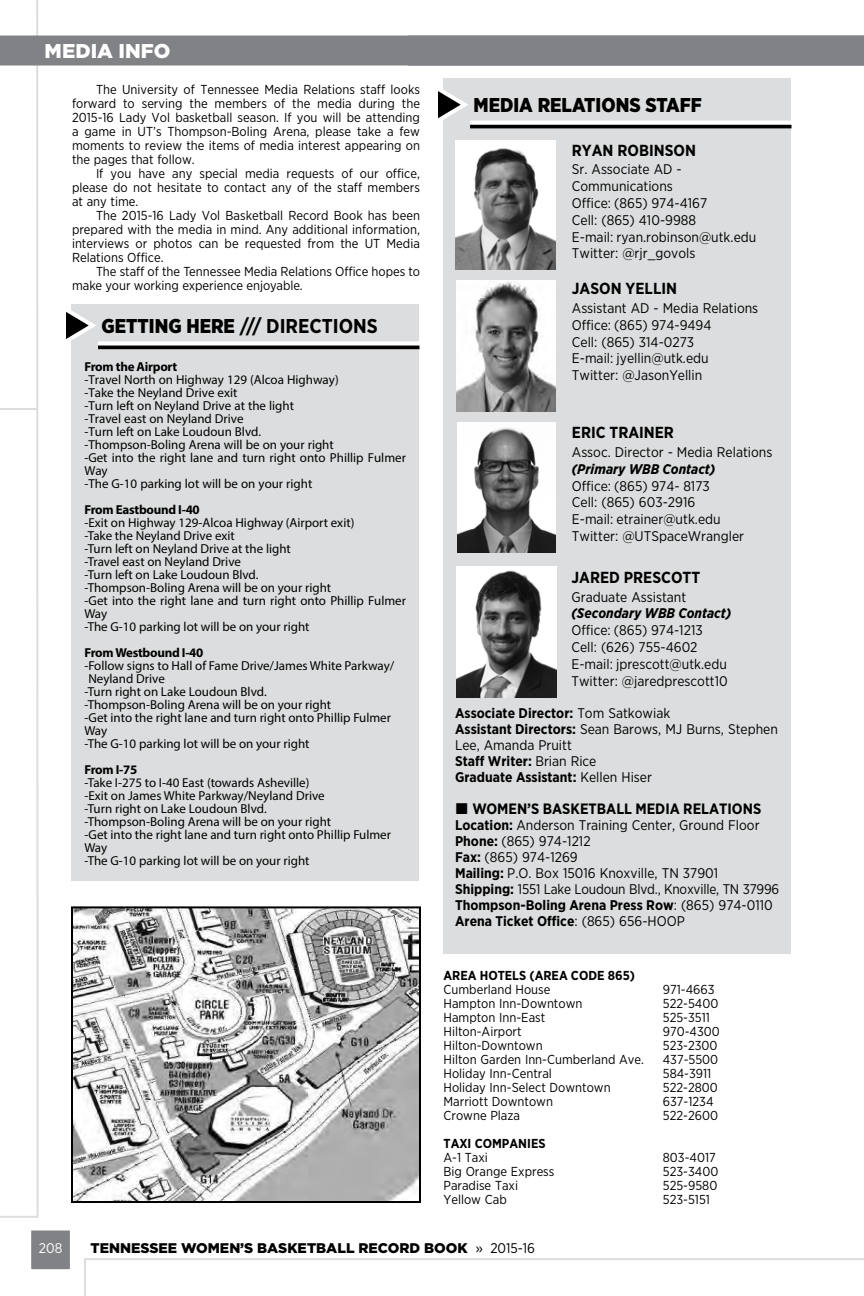
<style>
.page{position:relative;width:864px;height:1296px;background:#fff}
.page>*{position:absolute;margin:0;border:0;box-sizing:border-box;transform-origin:0 0}
.t1{font:700 20px "Gotham Narrow";color:#000}
.t2{font:900 20px "Gotham Narrow";color:#000}
.t3{font:900 20px "Gotham";color:#fff}
.t4{font:700 16px "Gotham Narrow";color:#000}
.t5{font:700 15px "Gotham Narrow";color:#000}
.t6{font:14px/16.8px "Gotham Narrow";color:#000}
.t7{font:900 14px "Gotham";color:#000}
.t8{font:italic 700 14px "Gotham Narrow";color:#000}
.t9{font:14px "Gotham Narrow";color:#fff}
.t10{font:13px/13px "Myriad Pro";color:#000}
.t11{font:13px/14px "Gotham Narrow";color:#000;text-align:justify}
.t12{font:700 13px "Myriad Pro";letter-spacing:-.02em;color:#000}
.t13{font:700 13px "Gotham Narrow";color:#000}
.s1{font-weight:900}
.s2{font-weight:700}
.s3{font-weight:400}
.s4{font-family:"Gotham Narrow";font-weight:400}
</style>
<div class="page">
<div style="left:29px;top:1228px;width:43px;height:43px;background:#808285;border:2px solid #fff"></div>
<svg style="left:84px;top:1258px;width:780px;height:38px"></svg>
<svg style="left:0;top:0;width:40px;height:1218px"></svg>
<hr style="left:0;top:408px;width:38px;height:2px;background:#dcddde">
<div style="left:0;top:36px;width:864px;height:30px;background:#808285"></div>
<div style="left:444px;top:78px;width:348px;height:876px;background:#dcddde"></div>
<svg style="left:438px;top:80px;width:30px;height:49px"></svg>
<hr style="left:470px;top:124px;width:322px;height:4px;background:#000">
<svg style="left:470px;top:121px;width:322px;height:4px"></svg>
<img style="left:456px;top:141px;width:99px;height:128px">
<img style="left:457px;top:280px;width:98px;height:131px">
<img style="left:74px;top:909px;width:344px;height:291px">
<div style="left:71px;top:906px;width:350px;height:297px;border:2px solid #000"></div>
<div style="left:72px;top:305px;width:348px;height:576px;background:#dcddde"></div>
<svg style="left:66px;top:304px;width:32px;height:46px"></svg>
<svg style="left:98px;top:345px;width:322px;height:4px"></svg>
<svg style="left:98px;top:341px;width:322px;height:4px"></svg>
<img style="left:458px;top:422px;width:97px;height:130px">
<img style="left:456px;top:567px;width:100px;height:131px">
<h1 class="t3" style="left:73px;top:37px;width:127px">MEDIA INFO</h1>
<h1 class="t3" style="left:45px;top:38px;width:127px">MEDIA NFO</h1>
<p class="t11" style="left:72px;top:83px;width:350px;text-indent:24px">The University of Tennessee Media Relations staff looks forward to serving the members of the media during the 2015-16 Lady Vol basketball season. If you will be attending a game in UT’s Thompson-Boling Arena, please take a few moments to review the items of media interest appearing on the pages that follow.</p>
<p class="t11" style="left:72px;top:167px;width:350px;text-indent:24px">If you have any special media requests of our office, please do not hesitate to contact any of the staff members at any time.</p>
<p class="t11" style="left:72px;top:209px;width:350px;text-indent:24px">The 2015-16 Lady Vol Basketball Record Book has been prepared with the media in mind. Any additional information, interviews or photos can be requested from the UT Media Relations Office.</p>
<p class="t11" style="left:72px;top:265px;width:350px;text-indent:24px">The staff of the Tennessee Media Relations Office hopes to make your working experience enjoyable.</p>
<h1 class="t1" style="left:102px;top:313px;width:278px"><span class="s1">GETTING HERE</span> /// DIRECTIONS</h1>
<p class="t12" style="left:84px;top:359px;width:94px">From the Airport</p>
<p class="t10" style="left:84px;top:373px;width:323px">-Travel North on Highway 129 (Alcoa Highway)<br>-Take the Neyland Drive exit<br>-Turn left on Neyland Drive at the light<br>-Travel east on Neyland Drive<br>-Turn left on Lake Loudoun Blvd.<br>-Thompson-Boling Arena will be on your right<br>-Get into the right lane and turn right onto Phillip Fulmer Way<br>-The G-10 parking lot will be on your right</p>
<p class="t12" style="left:84px;top:502px;width:117px">From Eastbound I-40</p>
<p class="t10" style="left:84px;top:516px;width:323px">-Exit on Highway 129-Alcoa Highway (Airport exit)<br>-Take the Neyland Drive exit<br>-Turn left on Neyland Drive at the light<br>-Travel east on Neyland Drive<br>-Turn left on Lake Loudoun Blvd.<br>-Thompson-Boling Arena will be on your right<br>-Get into the right lane and turn right onto Phillip Fulmer Way<br>-The G-10 parking lot will be on your right</p>
<p class="t12" style="left:84px;top:645px;width:121px">From Westbound I-40</p>
<p class="t10" style="left:84px;top:659px;width:311px">-Follow signs to Hall of Fame Drive/James White Parkway/</p>
<p class="t10" style="left:88px;top:672px;width:78px">Neyland Drive</p>
<p class="t10" style="left:84px;top:685px;width:184px">-Turn right on Lake Loudoun Blvd.</p>
<p class="t10" style="left:84px;top:698px;width:248px">-Thompson-Boling Arena will be on your right</p>
<p class="t10" style="left:84px;top:711px;width:308px">-Get into the right lane and turn right onto Phillip Fulmer</p>
<p class="t10" style="left:84px;top:724px;width:24px">Way</p>
<p class="t10" style="left:84px;top:737px;width:227px">-The G-10 parking lot will be on your right</p>
<p class="t12" style="left:84px;top:762px;width:54px">From I-75</p>
<p class="t10" style="left:84px;top:776px;width:308px">-Take I-275 to I-40 East (towards Asheville)<br>-Exit on James White Parkway/Neyland Drive<br>-Turn right on Lake Loudoun Blvd.<br>-Thompson-Boling Arena will be on your right<br>-Get into the right lane and turn right onto Phillip Fulmer Way<br>-The G-10 parking lot will be on your right</p>
<h1 class="t2" style="left:474px;top:92px;width:230px">MEDIA RELATIONS STAFF</h1>
<p class="t4" style="left:572px;top:140px;width:126px">RYAN ROBINSON</p>
<p class="t6" style="left:572px;top:161px;width:186px">Sr. Associate AD -<br>Communications<br>Office: (865) 974-4167<br>Cell: (865) 410-9988<br>E-mail: ryan.robinson@utk.edu<br>Twitter: @rjr_govols</p>
<p class="t4" style="left:572px;top:279px;width:107px">JASON YELLIN</p>
<p class="t6" style="left:572px;top:299px;width:188px">Assistant AD - Media Relations<br>Office: (865) 974-9494<br>Cell: (865) 314-0273<br>E-mail: jyellin@utk.edu<br>Twitter: @JasonYellin</p>
<p class="t4" style="left:572px;top:422px;width:104px">ERIC TRAINER</p>
<p class="t6" style="left:572px;top:443px;width:202px">Assoc. Director - Media Relations</p>
<p class="t8" style="left:572px;top:460px;width:145px">(Primary WBB Contact)</p>
<p class="t6" style="left:572px;top:477px;width:174px">Office: (865) 974- 8173<br>Cell: (865) 603-2916<br>E-mail: etrainer@utk.edu<br>Twitter: @UTSpaceWrangler</p>
<p class="t4" style="left:572px;top:567px;width:130px">JARED PRESCOTT</p>
<p class="t6" style="left:572px;top:588px;width:116px">Graduate Assistant</p>
<p class="t8" style="left:572px;top:604px;width:161px">(Secondary WBB Contact)</p>
<p class="t6" style="left:572px;top:622px;width:158px">Office: (865) 974-1213<br>Cell: (626) 755-4602<br>E-mail: jprescott@utk.edu<br>Twitter: @jaredprescott10</p>
<p class="t6" style="left:455px;top:705px;width:324px;line-height:16px"><span class="s2">Associate Director:</span> Tom Satkowiak<br><span class="s2">Assistant Directors:</span> Sean Barows, MJ Burns, Stephen Lee, Amanda Pruitt<br><span class="s2">Staff Writer:</span> Brian Rice<br><span class="s2">Graduate Assistant:</span> Kellen Hiser</p>
<p class="t5" style="left:472px;top:800px;width:290px">WOMEN’S BASKETBALL MEDIA RELATIONS</p>
<p class="t6" style="left:455px;top:817px;width:326px;line-height:16px"><span class="s2">Location:</span> Anderson Training Center, Ground Floor <span class="s2">Phone:</span> (865) 974-1212<br><span class="s2">Fax:</span> (865) 974-1269<br><span class="s2">Mailing:</span> P.O. Box 15016 Knoxville, TN 37901<br><span class="s2">Shipping:</span> 1551 Lake Loudoun Blvd., Knoxville, TN 37996<br><span class="s2">Thompson-Boling Arena Press Row</span>: (865) 974-0110<br><span class="s2">Arena Ticket Office</span>: (865) 656-HOOP</p>
<p class="t13" style="left:444px;top:967px;width:193px">AREA HOTELS (AREA CODE 865)</p>
<p class="t11" style="left:444px;top:982px;width:109px">Cumberland House</p>
<p class="t11" style="left:663px;top:982px;width:53px">971-4663</p>
<p class="t11" style="left:444px;top:996px;width:140px">Hampton Inn-Downtown</p>
<p class="t11" style="left:663px;top:996px;width:57px">522-5400</p>
<p class="t11" style="left:444px;top:1010px;width:103px">Hampton Inn-East</p>
<p class="t11" style="left:663px;top:1010px;width:49px">525-3511</p>
<p class="t11" style="left:444px;top:1024px;width:80px">Hilton-Airport</p>
<p class="t11" style="left:663px;top:1024px;width:59px">970-4300</p>
<p class="t11" style="left:444px;top:1038px;width:101px">Hilton-Downtown</p>
<p class="t11" style="left:663px;top:1038px;width:56px">523-2300</p>
<p class="t11" style="left:444px;top:1052px;width:202px">Hilton Garden Inn-Cumberland Ave.</p>
<p class="t11" style="left:663px;top:1052px;width:57px">437-5500</p>
<p class="t11" style="left:444px;top:1066px;width:110px">Holiday Inn-Central</p>
<p class="t11" style="left:663px;top:1066px;width:50px">584-3911</p>
<p class="t11" style="left:444px;top:1080px;width:169px">Holiday Inn-Select Downtown</p>
<p class="t11" style="left:663px;top:1080px;width:57px">522-2800</p>
<p class="t11" style="left:444px;top:1094px;width:111px">Marriott Downtown</p>
<p class="t11" style="left:663px;top:1094px;width:52px">637-1234</p>
<p class="t11" style="left:444px;top:1108px;width:78px">Crowne Plaza</p>
<p class="t11" style="left:663px;top:1108px;width:57px">522-2600</p>
<p class="t13" style="left:444px;top:1135px;width:104px">TAXI COMPANIES</p>
<p class="t11" style="left:444px;top:1150px;width:46px">A-1 Taxi</p>
<p class="t11" style="left:663px;top:1150px;width:54px">803-4017</p>
<p class="t11" style="left:444px;top:1164px;width:112px">Big Orange Express</p>
<p class="t11" style="left:663px;top:1164px;width:57px">523-3400</p>
<p class="t11" style="left:444px;top:1178px;width:76px">Paradise Taxi</p>
<p class="t11" style="left:663px;top:1178px;width:56px">525-9580</p>
<p class="t11" style="left:444px;top:1192px;width:65px">Yellow Cab</p>
<p class="t11" style="left:663px;top:1192px;width:49px">523-5151</p>
<p class="t9" style="left:39px;top:1239px;width:25px">208</p>
<p class="t7" style="left:90px;top:1238px;width:446px">TENNESSEE WOMEN’S BASKETBALL RECORD BOOK <span class="s3">»</span> <span class="s4">2015-16</span></p>
</div>
